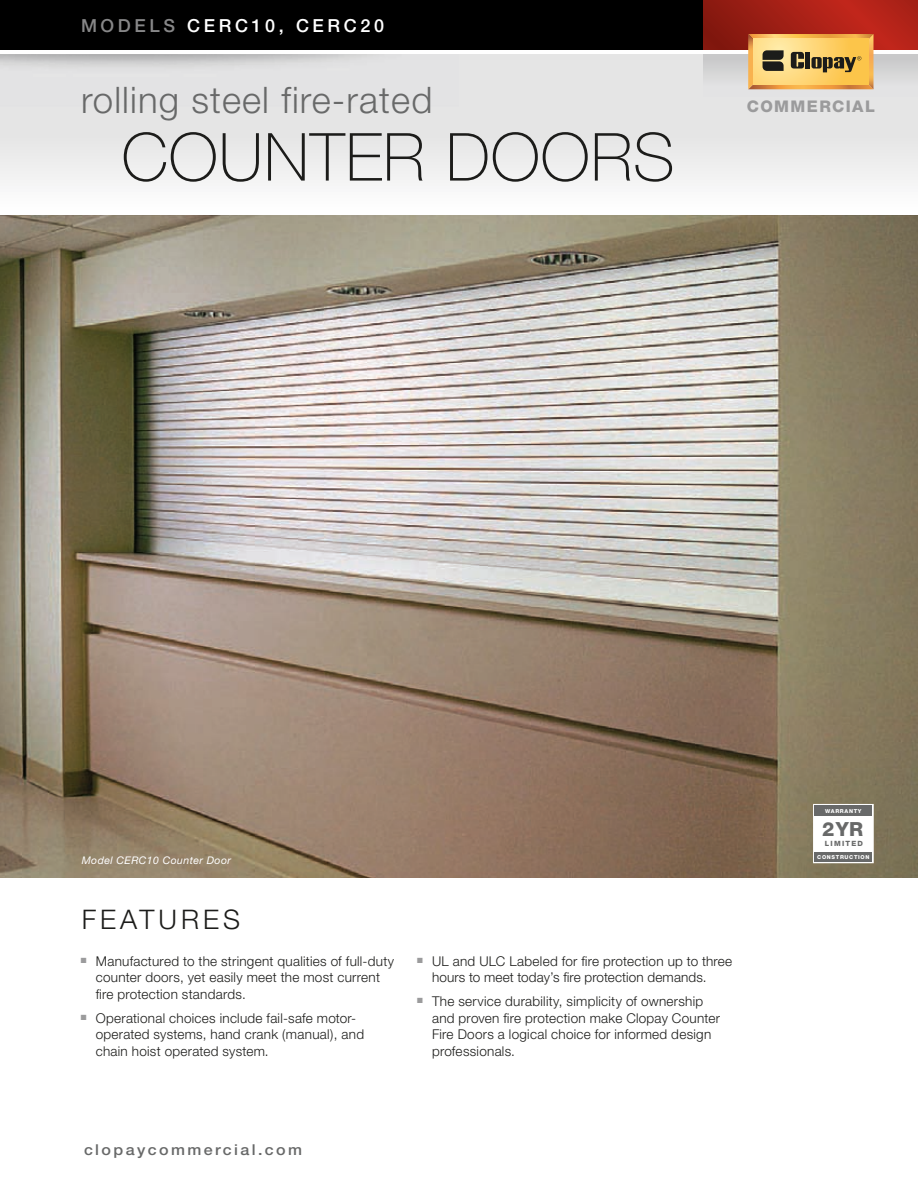
<style>
.page{position:relative;width:918px;height:1188px;background:#fff}
.page>*{position:absolute;margin:0;border:0;box-sizing:border-box;transform-origin:0 0}
.t1{font:100 66.3px "Helvetica Neue";letter-spacing:.01em;color:#1c1c1a}
.t2{font:300 36.6px "Helvetica Neue";letter-spacing:.03em;color:#686969}
.t3{font:300 27px "Helvetica Neue";letter-spacing:.15em;color:#1c1c1a}
.t4{font:800 19.5px "Helvetica Neue";color:#686969}
.t5{font:500 18px "Helvetica Neue";letter-spacing:.2em;color:#fff}
.t6{font:800 16.05px "Helvetica Neue";letter-spacing:.085em;color:#9b9b9c}
.t7{font:500 15px "Helvetica Neue";letter-spacing:.15em;color:#686969;scale:1.07 1}
.t8{font:300 13.5px/16.5px "Helvetica Neue";letter-spacing:.02em;color:#1c1c1a}
.t9{font:italic 10.5px "Helvetica Neue";letter-spacing:.04em;color:#fff}
.t10{font:800 7.2px "Helvetica Neue";letter-spacing:.17em;color:#686969}
.t11{font:800 5.4px "Helvetica Neue";letter-spacing:.12em;color:#fff}
.s1{color:#878788}
</style>
<div class="page">
<div style="left:0;top:0;width:918px;height:53px;background:#000"></div>
<svg style="left:0;top:54px;width:918px;height:129px"></svg>
<svg style="left:703px;top:0;width:215px;height:51px;background:#a62218"></svg>
<img style="left:0;top:215px;width:918px;height:663px">
<img style="left:703px;top:54px;width:215px;height:42px">
<hr style="left:0;top:51px;width:918px;height:3px;background:#fff">
<img style="left:0;top:54px;width:459px;height:53px">
<svg style="left:812px;top:803px;width:62px;height:61px"></svg>
<div style="left:815px;top:806px;width:57px;height:10px;background:#686969"></div>
<div style="left:815px;top:852px;width:57px;height:9px;background:#686969"></div>
<svg style="left:748px;top:34px;width:125px;height:55px;background:#d7ae5b"></svg>
<h3 class="t5" style="left:81px;top:15px;width:305px"><span class="s1">MODELS</span> CERC10, CERC20</h3>
<h2 class="t2" style="left:81px;top:78px;width:353px">rolling steel fire-rated</h2>
<h1 class="t1" style="left:121px;top:119px;width:555px">COUNTER DOORS</h1>
<p class="t6" style="left:747px;top:97px;width:129px">COMMERCIAL</p>
<p class="t9" style="left:82px;top:854px;width:151px">Model CERC10 Counter Door</p>
<h3 class="t3" style="left:82px;top:903px;width:160px">FEATURES</h3>
<p class="t8" style="left:96px;top:953px;width:300px;text-indent:-15px"><sup>■</sup> Manufactured to the stringent qualities of full-duty counter doors, yet easily meet the most current fire protection standards.</p>
<p class="t8" style="left:96px;top:1010px;width:270px;text-indent:-15px"><sup>■</sup> Operational choices include fail-safe motor&shy;operated systems, hand crank (manual), and chain hoist operated system.</p>
<p class="t8" style="left:432px;top:953px;width:302px;text-indent:-15px"><sup>■</sup> UL and ULC Labeled for fire protection up to three hours to meet today’s fire protection demands.</p>
<p class="t8" style="left:432px;top:993px;width:290px;text-indent:-15px"><sup>■</sup> The service durability, simplicity of ownership and proven fire protection make Clopay Counter Fire Doors a logical choice for informed design professionals.</p>
<p class="t7" style="left:84px;top:1141px;width:205px">clopaycommercial.com</p>
<p class="t11" style="left:825px;top:808px;width:38px">WARRANTY</p>
<h3 class="t4" style="left:822px;top:818px;width:43px">2 YR</h3>
<p class="t10" style="left:825px;top:840px;width:40px">LIMITED</p>
<p class="t11" style="left:817px;top:854px;width:54px">CONSTRUCTION</p>
</div>
